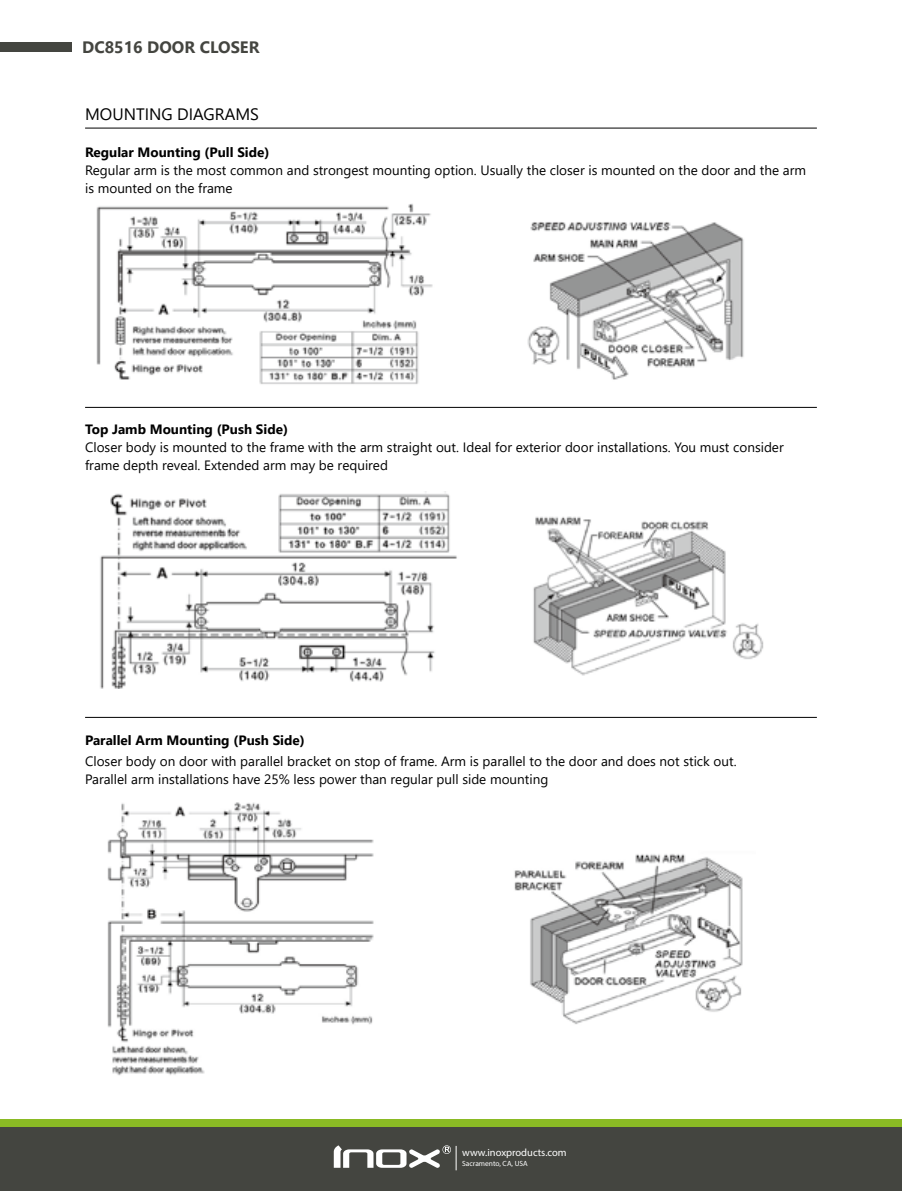
<style>
.page{position:relative;width:902px;height:1191px;background:#fff}
.page>*{position:absolute;margin:0;border:0;box-sizing:border-box;transform-origin:0 0}
.t1{font:700 16.5px "Segoe UI";color:#444540}
.t2{font:16.5px "Segoe UI";color:#000}
.t3{font:13.5px/18px "Segoe UI";color:#000}
.t4{font:700 13.5px "Segoe UI";color:#000}
.t5{font:10.5px "Myriad Pro";color:#fff}
.t6{font:7.5px "Myriad Pro";color:#fff}
</style>
<div class="page">
<div style="left:0;top:1126px;width:901px;height:65px;background:#444540"></div>
<div style="left:0;top:1119px;width:901px;height:7px;background:#8aba24"></div>
<svg style="left:334px;top:1145px;width:122px;height:25px"></svg>
<div style="left:0;top:43px;width:71px;height:9px;background:#444540"></div>
<hr style="left:85px;top:128px;width:731px;height:1px;background:#000">
<img style="left:96px;top:204px;width:337px;height:180px">
<img style="left:527px;top:222px;width:217px;height:158px">
<img style="left:100px;top:491px;width:357px;height:198px">
<img style="left:533px;top:516px;width:231px;height:160px">
<img style="left:107px;top:802px;width:267px;height:274px">
<img style="left:514px;top:854px;width:229px;height:170px">
<hr style="left:85px;top:407px;width:731px;height:1px;background:#000">
<hr style="left:85px;top:717px;width:731px;height:1px;background:#000">
<p class="t1" style="left:82px;top:32px;width:179px">DC8516 DOOR CLOSER</p>
<p class="t2" style="left:85px;top:99px;width:175px">MOUNTING DIAGRAMS</p>
<p class="t4" style="left:85px;top:139px;width:186px">Regular Mounting (Pull Side)</p>
<p class="t3" style="left:85px;top:160px;width:722px">Regular arm is the most common and strongest mounting option. Usually the closer is mounted on the door and the arm is mounted on the frame</p>
<p class="t4" style="left:85px;top:416px;width:204px">Top Jamb Mounting (Push Side)</p>
<p class="t3" style="left:85px;top:437px;width:700px">Closer body is mounted to the frame with the arm straight out. Ideal for exterior door installations. You must consider frame depth reveal. Extended arm may be required</p>
<p class="t4" style="left:85px;top:727px;width:221px">Parallel Arm Mounting (Push Side)</p>
<p class="t3" style="left:85px;top:751px;width:653px">Closer body on door with parallel bracket on stop of frame. Arm is parallel to the door and does not stick out.<br>Parallel arm installations have 25% less power than regular pull side mounting</p>
<p class="t5" style="left:462px;top:1145px;width:106px">www.inoxproducts.com</p>
<p class="t6" style="left:462px;top:1158px;width:67px">Sacramento, CA, USA</p>
</div>
